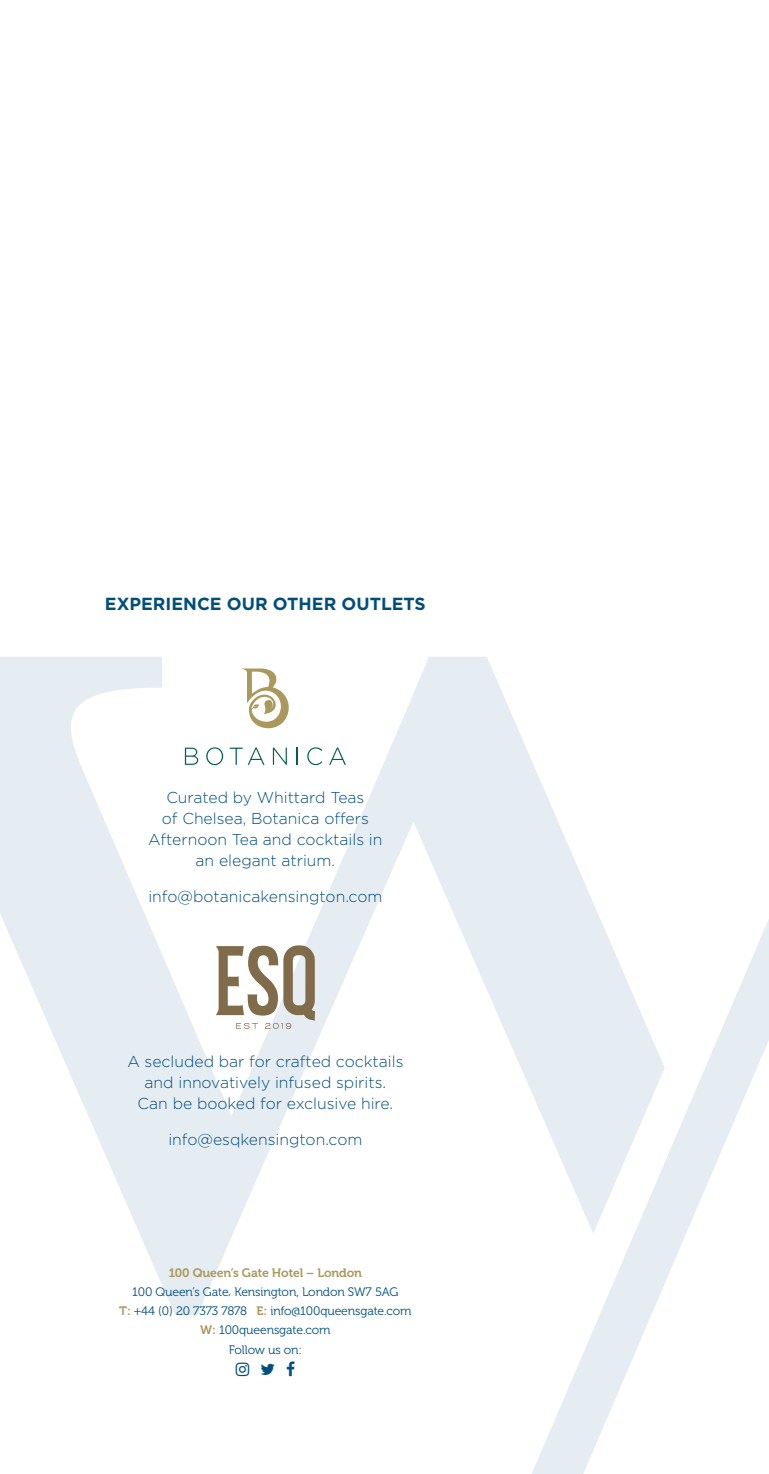
<style>
.page{position:relative;width:769px;height:1474px;background:#fff}
.page>*{position:absolute;margin:0;border:0;box-sizing:border-box;transform-origin:0 0}
.t1{font:700 17.5px "Gotham";color:#014e7d}
.Body_copy_centre{font:300 15.75px/21px "Gotham";color:#014e7d;text-align:center}
.Body_copy_centre-2{font:12.25px/19.2px "Museo 300";letter-spacing:-.01em;color:#014e7d;text-align:center}
.s1{font-family:"Museo 700";color:#aa985d}
</style>
<div class="page">
<svg style="left:532px;top:919px;width:237px;height:554px"></svg>
<svg style="left:0;top:657px;width:665px;height:658px"></svg>
<svg style="left:185px;top:747px;width:13px;height:17px"></svg>
<svg style="left:206px;top:747px;width:17px;height:18px"></svg>
<svg style="left:230px;top:747px;width:34px;height:17px"></svg>
<svg style="left:273px;top:747px;width:14px;height:17px"></svg>
<svg style="left:297px;top:747px;width:1px;height:17px"></svg>
<svg style="left:307px;top:747px;width:15px;height:18px"></svg>
<svg style="left:329px;top:747px;width:17px;height:17px"></svg>
<svg style="left:242px;top:668px;width:48px;height:60px"></svg>
<svg style="left:216px;top:945px;width:99px;height:84px"></svg>
<p class="t1" style="left:105px;top:592px;width:322px">EXPERIENCE OUR OTHER OUTLETS</p>
<p class="Body_copy_centre" style="left:148px;top:786px;width:236px">Curated by Whittard Teas<br>of Chelsea, Botanica offers<br>Afternoon Tea and cocktails in an elegant atrium.</p>
<p class="Body_copy_centre" style="left:148px;top:885px;width:236px">info@botanicakensington.com</p>
<p class="Body_copy_centre" style="left:127px;top:1050px;width:278px">A secluded bar for crafted cocktails and innovatively infused spirits.<br>Can be booked for exclusive hire.</p>
<p class="Body_copy_centre" style="left:168px;top:1128px;width:196px">info@esqkensington.com</p>
<p class="Body_copy_centre-2" style="left:119px;top:1263px;width:294px"><span class="s1">100 Queen’s Gate Hotel – London<br></span>100 Queen’s Gate, Kensington, London SW7 5AG<br><span class="s1">T:</span> +44 (0) 20 7373 7878 <span class="s1">E:</span> info@100queensgate.com<br><span class="s1">W:</span> 100queensgate.com<br>Follow us on:</p>
</div>
